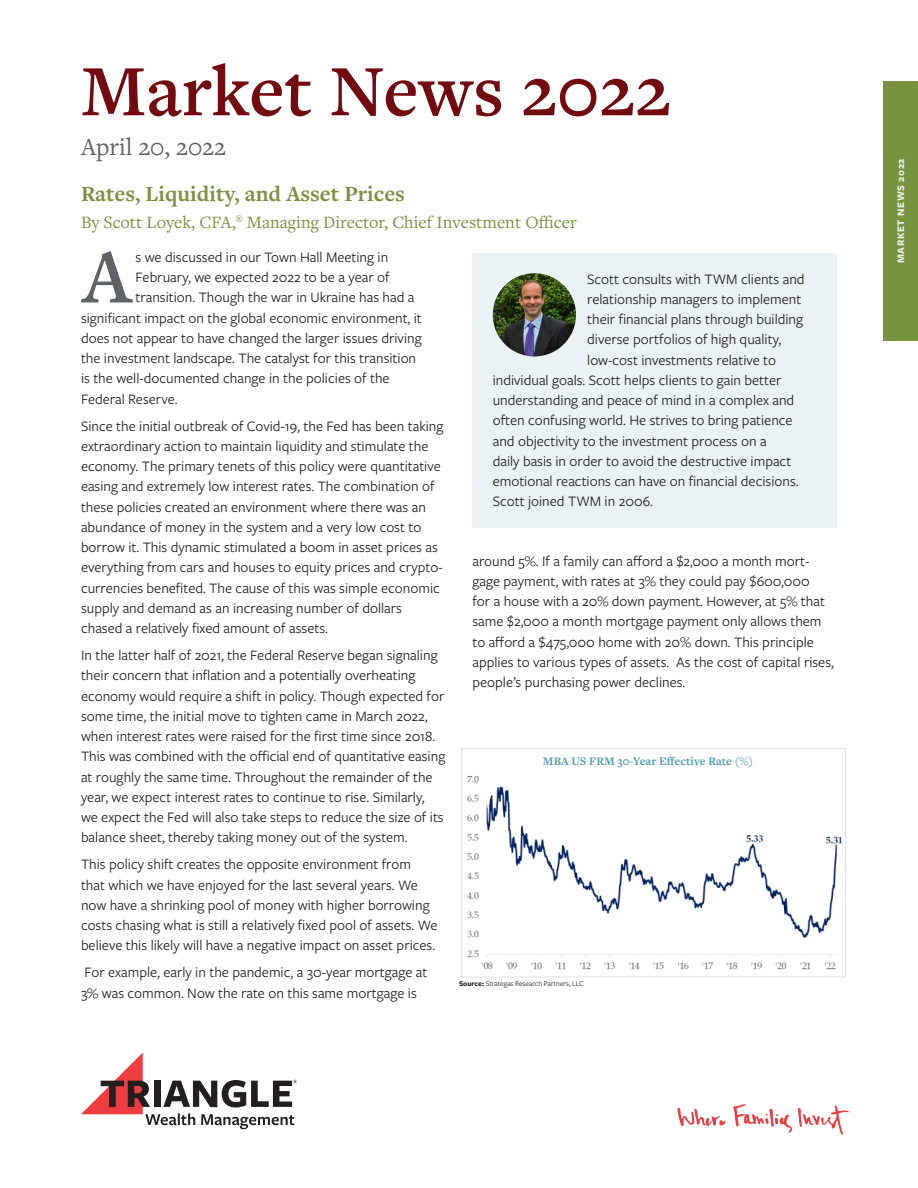
<style>
.page{position:relative;width:918px;height:1188px;background:#fff}
.page>*{position:absolute;margin:0;border:0;box-sizing:border-box;transform-origin:0 0}
.Paragraph_Style_1{font:600 79.8px "Freight Text Pro";color:#5e6367}
.t1{font:600 75px "Freight Text Pro";color:#730a10}
.Byline{font:25.5px "Freight Text Pro";color:#5e6367}
.Subhead{font:700 22.5px "Freight Text Pro";color:#789340}
.Byline-2{font:18px "Freight Text Pro";color:#789340}
.Body{font:15px/20.2px "Freight Sans Pro";color:#231f20}
.Paragraph_Style_1-2{font:15px "Freight Sans Pro";color:#231f20}
.Subhead_Chart{font:700 12px "Freight Text Pro";color:#539db5}
.t2{font:700 10.5px "Freight Sans Pro";letter-spacing:.05em;color:#eeeeef}
.Disclosure{font:7.5px "Freight Sans Pro";color:#231f20}
.s1{font-weight:700}
</style>
<div class="page">
<div style="left:883px;top:81px;width:35px;height:259px;background:#789340"></div>
<svg style="left:81px;top:1053px;width:216px;height:76px"></svg>
<div style="left:472px;top:253px;width:365px;height:275px;background:#eaf2f6"></div>
<img style="left:493px;top:273px;width:83px;height:83px;border-radius:42px">
<svg style="left:798px;top:1105px;width:51px;height:30px"></svg>
<svg style="left:677px;top:1108px;width:49px;height:18px"></svg>
<svg style="left:733px;top:1104px;width:59px;height:29px"></svg>
<img style="left:461px;top:748px;width:385px;height:230px">
<div style="left:481px;top:753px;width:335px;height:15px;background:#fff"></div>
<p class="t1" style="left:81px;top:41px;width:592px">Market News 2022</p>
<p class="Byline" style="left:81px;top:130px;width:147px">April 20, 2022</p>
<p class="Subhead" style="left:81px;top:179px;width:325px">Rates, Liquidity, and Asset Prices</p>
<p class="Byline-2" style="left:81px;top:211px;width:497px">By Scott Loyek, CFA,<sup>®</sup> Managing Director, Chief Investment Officer</p>
<p class="Paragraph_Style_1" style="left:82px;top:224px;width:51px">A</p>
<p class="Paragraph_Style_1-2" style="left:136px;top:247px;width:254px">s we discussed in our Town Hall Meeting in</p>
<p class="Paragraph_Style_1-2" style="left:136px;top:267px;width:255px">February, we expected 2022 to be a year of</p>
<p class="Paragraph_Style_1-2" style="left:136px;top:288px;width:280px">transition. Though the war in Ukraine has had a</p>
<p class="Paragraph_Style_1-2" style="left:81px;top:308px;width:342px">significant impact on the global economic environment, it</p>
<p class="Paragraph_Style_1-2" style="left:81px;top:328px;width:342px">does not appear to have changed the larger issues driving</p>
<p class="Paragraph_Style_1-2" style="left:81px;top:348px;width:337px">the investment landscape. The catalyst for this transition</p>
<p class="Paragraph_Style_1-2" style="left:81px;top:369px;width:310px">is the well-documented change in the policies of the</p>
<p class="Paragraph_Style_1-2" style="left:81px;top:389px;width:98px">Federal Reserve.</p>
<p class="Body" style="left:81px;top:415px;width:364px">Since the initial outbreak of Covid-19, the Fed has been taking extraordinary action to maintain liquidity and stimulate the economy. The primary tenets of this policy were quantitative easing and extremely low interest rates. The combination of these policies created an environment where there was an abundance of money in the system and a very low cost to borrow it. This dynamic stimulated a boom in asset prices as everything from cars and houses to equity prices and crypto&shy;currencies benefited. The cause of this was simple economic supply and demand as an increasing number of dollars chased a relatively fixed amount of assets.</p>
<p class="Body" style="left:81px;top:645px;width:366px">In the latter half of 2021, the Federal Reserve began signaling their concern that inflation and a potentially overheating economy would require a shift in policy. Though expected for some time, the initial move to tighten came in March 2022, when interest rates were raised for the first time since 2018.<br>This was combined with the official end of quantitative easing at roughly the same time. Throughout the remainder of the year, we expect interest rates to continue to rise. Similarly,<br>we expect the Fed will also take steps to reduce the size of its balance sheet, thereby taking money out of the system.</p>
<p class="Body" style="left:81px;top:854px;width:358px">This policy shift creates the opposite environment from that which we have enjoyed for the last several years. We now have a shrinking pool of money with higher borrowing costs chasing what is still a relatively fixed pool of assets. We believe this likely will have a negative impact on asset prices.</p>
<p class="Body" style="left:81px;top:962px;width:348px">For example, early in the pandemic, a 30-year mortgage at<br>3% was common. Now the rate on this same mortgage is</p>
<p class="Body" style="left:587px;top:268px;width:219px">Scott consults with TWM clients and</p>
<p class="Body" style="left:587px;top:288px;width:216px">relationship managers to implement</p>
<p class="Body" style="left:587px;top:308px;width:217px">their financial plans through building</p>
<p class="Body" style="left:587px;top:329px;width:195px">diverse portfolios of high quality,</p>
<p class="Body" style="left:587px;top:349px;width:190px">low-cost investments relative to</p>
<p class="Body" style="left:493px;top:369px;width:290px">individual goals. Scott helps clients to gain better</p>
<p class="Body" style="left:493px;top:389px;width:303px">understanding and peace of mind in a complex and</p>
<p class="Body" style="left:493px;top:410px;width:301px">often confusing world. He strives to bring patience</p>
<p class="Body" style="left:493px;top:430px;width:276px">and objectivity to the investment process on a</p>
<p class="Body" style="left:493px;top:450px;width:300px">daily basis in order to avoid the destructive impact</p>
<p class="Body" style="left:493px;top:470px;width:307px">emotional reactions can have on financial decisions.</p>
<p class="Body" style="left:493px;top:491px;width:162px">Scott joined TWM in 2006.</p>
<p class="Body" style="left:472px;top:550px;width:363px">around 5%. If a family can afford a $2,000 a month mort&shy;gage payment, with rates at 3% they could pay $600,000<br>for a house with a 20% down payment. However, at 5% that same $2,000 a month mortgage payment only allows them to afford a $475,000 home with 20% down. This principle applies to various types of assets. As the cost of capital rises, people’s purchasing power declines.</p>
<p class="Subhead_Chart" style="left:543px;top:753px;width:212px">MBA US FRM 30-Year Effective Rate (%)</p>
<p class="Disclosure" style="left:459px;top:978px;width:126px"><span class="s1">Source:</span> Strategas Research Partners, LLC</p>
<p class="t2" style="left:894px;top:263px;width:106px;rotate:-90deg">MARKET NEWS 2022</p>
</div>
